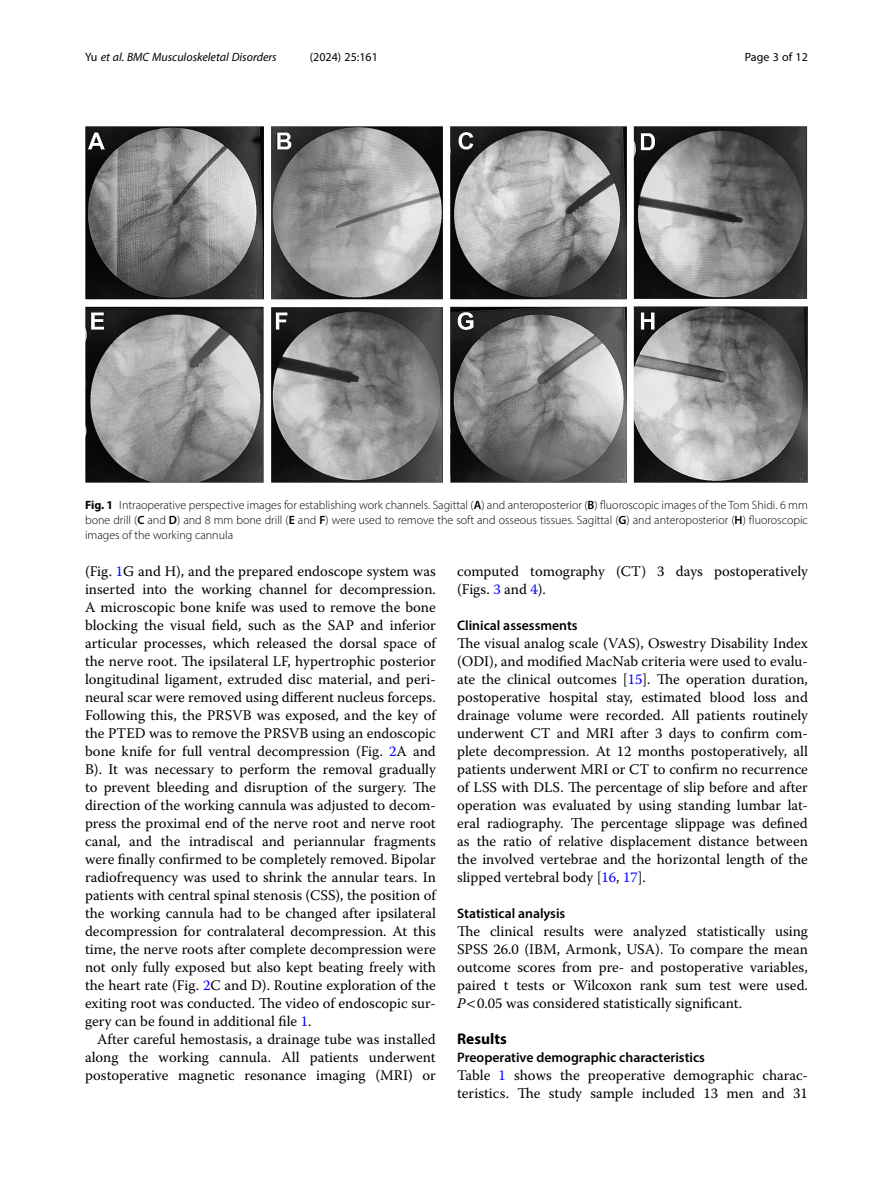
<style>
.page{position:relative;width:893px;height:1191px;background:#fff}
.page>*{position:absolute;margin:0;border:0;box-sizing:border-box;transform-origin:0 0}
.Head_1{font:700 15.45px "Myriad Pro";color:#000}
.Body_Text_Indent{font:14.7px/18px "Warnock Pro";color:#000;text-align:justify}
.Body_Text{font:14.7px/18px "Warnock Pro";color:#000;text-align:justify}
.Head_2{font:600 13.8px "Myriad Pro";color:#000}
.Head_2_After_1{font:600 13.8px "Myriad Pro";color:#000}
.Figure_Caption{font:300 12px/15px "Myriad Pro";color:#000;text-align:justify}
.t1{font:italic 12px "Myriad Pro";color:#000}
.t2{font:12px "Myriad Pro";color:#000}
.s1{font-style:normal}
.s2{font-weight:700}
.s3{font-weight:600}
.s4{color:#00f}
.s5{font-style:italic}
</style>
<div class="page">
<img style="left:85px;top:126px;width:723px;height:356px">
<p class="t1" style="left:85px;top:50px;width:193px"><span class="s1">Yu</span> et al. BMC Musculoskeletal Disorders</p>
<p class="t2" style="left:310px;top:50px;width:70px">(2024) 25:161</p>
<p class="t2" style="left:745px;top:50px;width:65px">Page 3 of 12</p>
<p class="Figure_Caption" style="left:85px;top:497px;width:724px"><span class="s2">Fig. 1</span> Intraoperative perspective images for establishing work channels. Sagittal (<span class="s3">A</span>) and anteroposterior (<span class="s3">B</span>) fluoroscopic images of the Tom Shidi. 6 mm bone drill (<span class="s3">C</span> and <span class="s3">D</span>) and 8 mm bone drill (<span class="s3">E</span> and <span class="s3">F</span>) were used to remove the soft and osseous tissues. Sagittal (<span class="s3">G</span>) and anteroposterior (<span class="s3">H</span>) fluoroscopic images of the working cannula</p>
<p class="Body_Text_Indent" style="left:85px;top:562px;width:352px">(Fig. <span class="s4">1</span>G and H), and the prepared endoscope system was inserted into the working channel for decompression.<br>A microscopic bone knife was used to remove the bone blocking the visual field, such as the SAP and inferior articular processes, which released the dorsal space of the nerve root. The ipsilateral LF, hypertrophic posterior longitudinal ligament, extruded disc material, and peri&shy;neural scar were removed using different nucleus forceps.<br>Following this, the PRSVB was exposed, and the key of the PTED was to remove the PRSVB using an endoscopic bone knife for full ventral decompression (Fig. <span class="s4">2</span>A and B). It was necessary to perform the removal gradually to prevent bleeding and disruption of the surgery. The direction of the working cannula was adjusted to decom&shy;press the proximal end of the nerve root and nerve root canal, and the intradiscal and periannular fragments were finally confirmed to be completely removed. Bipolar radiofrequency was used to shrink the annular tears. In patients with central spinal stenosis (CSS), the position of the working cannula had to be changed after ipsilateral decompression for contralateral decompression. At this time, the nerve roots after complete decompression were not only fully exposed but also kept beating freely with the heart rate (Fig. <span class="s4">2</span>C and D). Routine exploration of the exiting root was conducted. The video of endoscopic sur&shy;gery can be found in additional file <span class="s4">1</span>.</p>
<p class="Body_Text_Indent" style="left:85px;top:1030px;width:352px;text-indent:12px">After careful hemostasis, a drainage tube was installed along the working cannula. All patients underwent postoperative magnetic resonance imaging (MRI) or</p>
<p class="Body_Text_Indent" style="left:457px;top:562px;width:352px">computed tomography (CT) 3 days postoperatively (Figs. <span class="s4">3</span> and <span class="s4">4</span>).</p>
<p class="Head_2" style="left:457px;top:617px;width:122px">Clinical assessments</p>
<p class="Body_Text" style="left:457px;top:634px;width:352px">The visual analog scale (VAS), Oswestry Disability Index (ODI), and modified MacNab criteria were used to evalu&shy;ate the clinical outcomes [<span class="s4">15</span>]. The operation duration, postoperative hospital stay, estimated blood loss and drainage volume were recorded. All patients routinely underwent CT and MRI after 3 days to confirm com&shy;plete decompression. At 12 months postoperatively, all patients underwent MRI or CT to confirm no recurrence of LSS with DLS. The percentage of slip before and after operation was evaluated by using standing lumbar lat&shy;eral radiography. The percentage slippage was defined as the ratio of relative displacement distance between the involved vertebrae and the horizontal length of the slipped vertebral body [<span class="s4">16</span>, <span class="s4">17</span>].</p>
<p class="Head_2" style="left:457px;top:905px;width:110px">Statistical analysis</p>
<p class="Body_Text" style="left:457px;top:922px;width:352px">The clinical results were analyzed statistically using SPSS 26.0 (IBM, Armonk, USA). To compare the mean outcome scores from pre- and postoperative variables, paired t tests or Wilcoxon rank sum test were used.<br><span class="s5">P</span> 0.05 was considered statistically significant.</p>
<p class="Head_1" style="left:457px;top:1029px;width:51px">Results</p>
<p class="Head_2_After_1" style="left:457px;top:1049px;width:249px">Preoperative demographic characteristics</p>
<p class="Body_Text" style="left:457px;top:1066px;width:352px">Table <span class="s4">1</span> shows the preoperative demographic charac&shy;teristics. The study sample included 13 men and 31</p>
</div>
